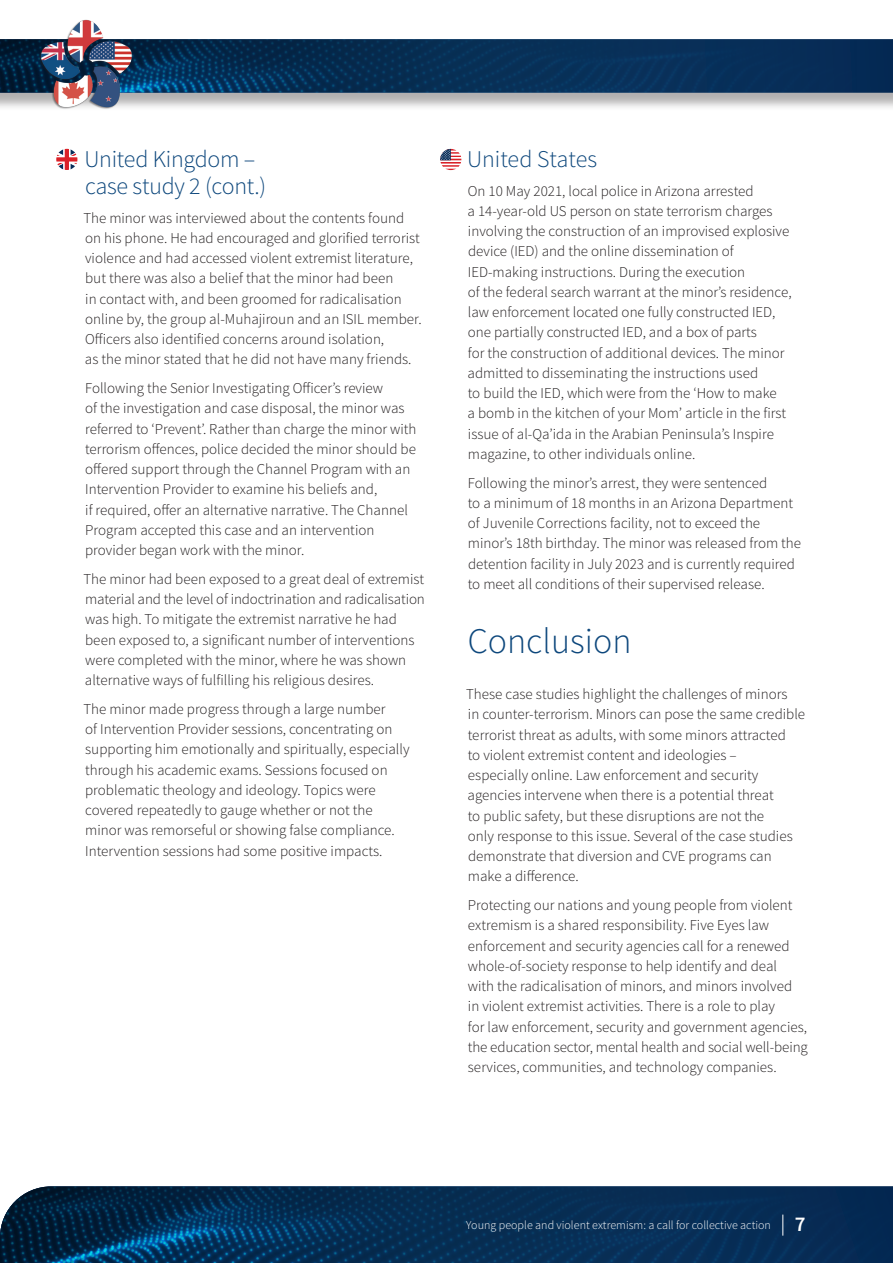
<style>
.page{position:relative;width:893px;height:1263px;background:#fff}
.page>*{position:absolute;margin:0;border:0;box-sizing:border-box;transform-origin:0 0}
.t1{font:300 36px "Source Sans Pro";color:#0d477c}
.t2{font:300 24px/27px "Source Sans Pro";letter-spacing:-.01em;color:#0d477c}
.BODY{font:300 15px/20.2px "Source Sans Pro";color:#231f20}
.t3{font:300 12px "Source Sans Pro";color:#fff}
.s1{font-weight:600;font-size:21px}
</style>
<div class="page">
<div style="left:0;top:42px;width:893px;height:69px;background:#231f20;opacity:.35"></div>
<div style="left:857px;top:39px;width:36px;height:53px;background:#042954"></div>
<img style="left:0;top:39px;width:857px;height:53px">
<img style="left:0;top:1186px;width:893px;height:77px">
<svg style="left:782px;top:1214px;width:1px;height:21px"></svg>
<img style="left:38px;top:19px;width:97px;height:92px">
<svg style="left:440px;top:149px;width:21px;height:21px"></svg>
<svg style="left:56px;top:149px;width:21px;height:21px"></svg>
<h2 class="t2" style="left:84px;top:145px;width:183px">United Kingdom – case study 2 (cont.)</h2>
<p class="BODY" style="left:83px;top:208px;width:340px">The minor was interviewed about the contents found on his phone. He had encouraged and glorified terrorist violence and had accessed violent extremist literature, but there was also a belief that the minor had been<br>in contact with, and been groomed for radicalisation online by, the group al-Muhajiroun and an ISIL member.<br>Officers also identified concerns around isolation,<br>as the minor stated that he did not have many friends.</p>
<p class="BODY" style="left:85px;top:378px;width:333px">Following the Senior Investigating Officer’s review<br>of the investigation and case disposal, the minor was referred to ‘Prevent’. Rather than charge the minor with terrorism offences, police decided the minor should be offered support through the Channel Program with an Intervention Provider to examine his beliefs and,<br>if required, offer an alternative narrative. The Channel Program accepted this case and an intervention provider began work with the minor.</p>
<p class="BODY" style="left:83px;top:569px;width:343px">The minor had been exposed to a great deal of extremist material and the level of indoctrination and radicalisation was high. To mitigate the extremist narrative he had been exposed to, a significant number of interventions were completed with the minor, where he was shown alternative ways of fulfilling his religious desires.</p>
<p class="BODY" style="left:83px;top:699px;width:328px">The minor made progress through a large number<br>of Intervention Provider sessions, concentrating on supporting him emotionally and spiritually, especially through his academic exams. Sessions focused on problematic theology and ideology. Topics were covered repeatedly to gauge whether or not the minor was remorseful or showing false compliance.<br>Intervention sessions had some positive impacts.</p>
<h2 class="t2" style="left:467px;top:145px;width:132px">United States</h2>
<p class="BODY" style="left:468px;top:181px;width:326px">On 10 May 2021, local police in Arizona arrested<br>a 14-year-old US person on state terrorism charges involving the construction of an improvised explosive device (IED) and the online dissemination of IED-making instructions. During the execution<br>of the federal search warrant at the minor’s residence, law enforcement located one fully constructed IED, one partially constructed IED, and a box of parts<br>for the construction of additional devices. The minor admitted to disseminating the instructions used<br>to build the IED, which were from the ‘How to make<br>a bomb in the kitchen of your Mom’ article in the first issue of al-Qa’ida in the Arabian Peninsula’s Inspire magazine, to other individuals online.</p>
<p class="BODY" style="left:468px;top:473px;width:335px">Following the minor’s arrest, they were sentenced<br>to a minimum of 18 months in an Arizona Department of Juvenile Corrections facility, not to exceed the minor’s 18th birthday. The minor was released from the detention facility in July 2023 and is currently required to meet all conditions of their supervised release.</p>
<h1 class="t1" style="left:468px;top:620px;width:165px">Conclusion</h1>
<p class="BODY" style="left:466px;top:684px;width:341px">These case studies highlight the challenges of minors<br>in counter-terrorism. Minors can pose the same credible terrorist threat as adults, with some minors attracted<br>to violent extremist content and ideologies –<br>especially online. Law enforcement and security agencies intervene when there is a potential threat<br>to public safety, but these disruptions are not the<br>only response to this issue. Several of the case studies demonstrate that diversion and CVE programs can make a difference.</p>
<p class="BODY" style="left:468px;top:895px;width:342px">Protecting our nations and young people from violent extremism is a shared responsibility. Five Eyes law enforcement and security agencies call for a renewed whole-of-society response to help identify and deal<br>with the radicalisation of minors, and minors involved<br>in violent extremist activities. There is a role to play<br>for law enforcement, security and government agencies, the education sector, mental health and social well-being services, communities, and technology companies.</p>
<p class="t3" style="left:466px;top:1218px;width:341px">Young people and violent extremism: a call for collective action <span class="s1">7</span></p>
</div>
